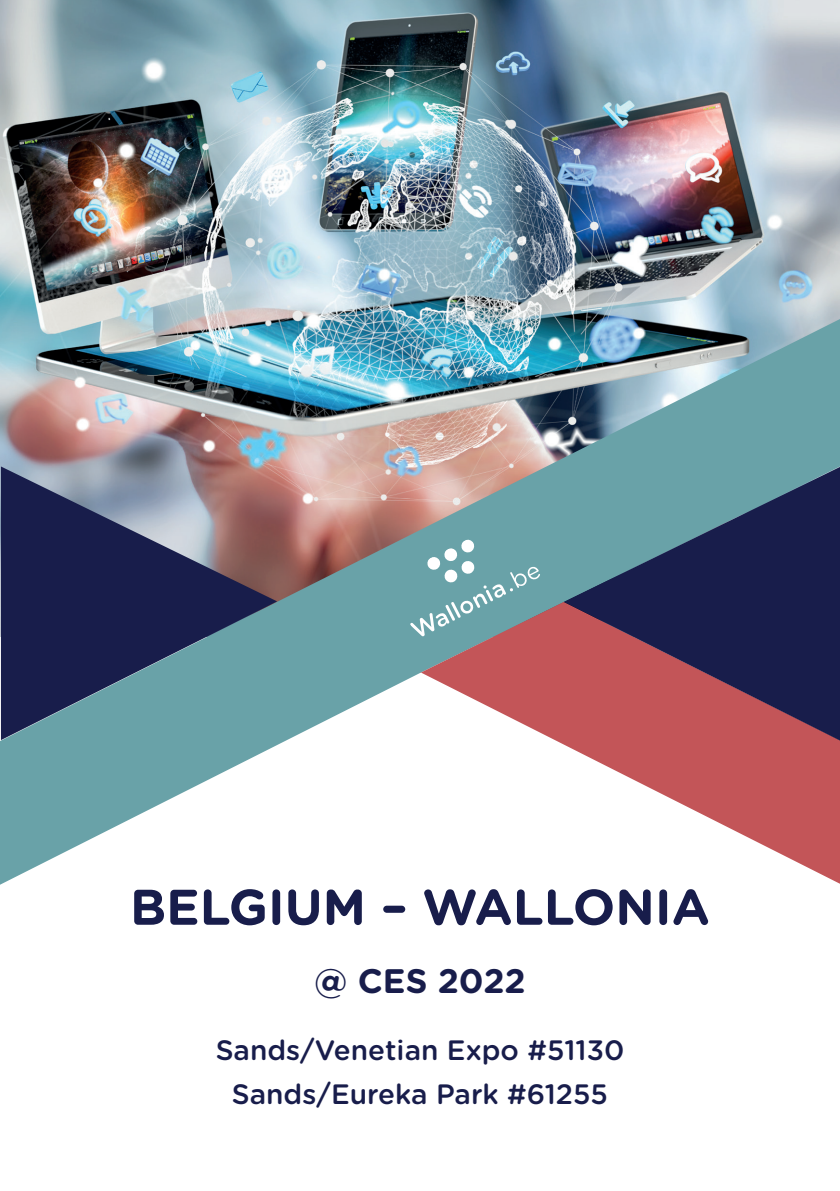
<style>
.page{position:relative;width:840px;height:1191px;background:#fff}
.page>*{position:absolute;margin:0;border:0;box-sizing:border-box;transform-origin:0 0}
.t1{font:700 50px "Gotham Rounded";color:#181d4b}
.t2{font:700 34px "Gotham Rounded";color:#181d4b}
.t3{font:500 28px/44px "Gotham Rounded";color:#181d4b;text-align:center}
</style>
<div class="page">
<img style="left:1px;top:0;width:838px;height:319px">
<img style="left:0;top:319px;width:839px;height:565px">
<svg style="left:420px;top:602px;width:419px;height:281px"></svg>
<svg style="left:563px;top:467px;width:276px;height:273px;background:#584d65"></svg>
<svg style="left:1px;top:466px;width:276px;height:274px;background:#4c5974"></svg>
<svg style="left:410px;top:539px;width:129px;height:97px;background:#7da9ae"></svg>
<h1 class="t1" style="left:130px;top:870px;width:581px">BELGIUM – WALLONIA</h1>
<p class="t2" style="left:314px;top:955px;width:213px">@ CES 2022</p>
<p class="t3" style="left:215px;top:1027px;width:410px">Sands/Venetian Expo #51130<br>Sands/Eureka Park #61255</p>
</div>
